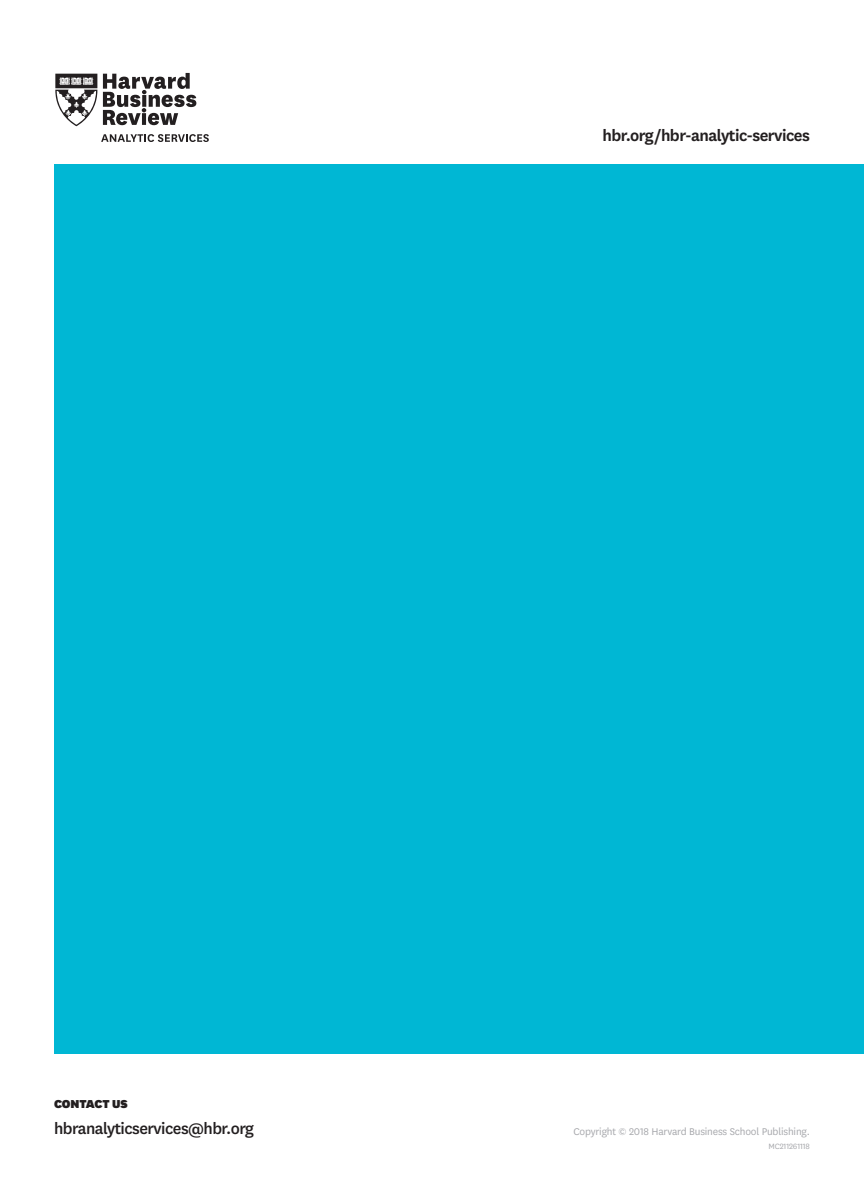
<style>
.page{position:relative;width:864px;height:1188px;background:#fff}
.page>*{position:absolute;margin:0;border:0;box-sizing:border-box;transform-origin:0 0}
.t1{font:600 18px "National HBR";letter-spacing:-.03em;color:#231f20}
.t2{font:500 18px "National HBR";letter-spacing:-.03em;color:#231f20}
.t3{font:900 13.5px "National HBR";color:#231f20}
.t4{font:11.4px "National HBR";letter-spacing:-.015em;color:#a8a9ad}
.t5{font:9px "National HBR";letter-spacing:-.015em;color:#a8a9ad}
</style>
<div class="page">
<svg style="left:55px;top:72px;width:141px;height:55px"></svg>
<svg style="left:101px;top:134px;width:108px;height:8px"></svg>
<div style="left:54px;top:165px;width:810px;height:889px;background:#00b7d4"></div>
<h1 class="t1" style="left:603px;top:123px;width:209px">hbr.org/hbr-analytic-services</h1>
<p class="t3" style="left:54px;top:1095px;width:75px">CONTACT US</p>
<h1 class="t2" style="left:54px;top:1116px;width:202px">hbranalyticservices@hbr.org</h1>
<p class="t4" style="left:573px;top:1124px;width:238px">Copyright © 2018 Harvard Business School Publishing.</p>
<p class="t5" style="left:769px;top:1141px;width:43px">MC211261118</p>
</div>
